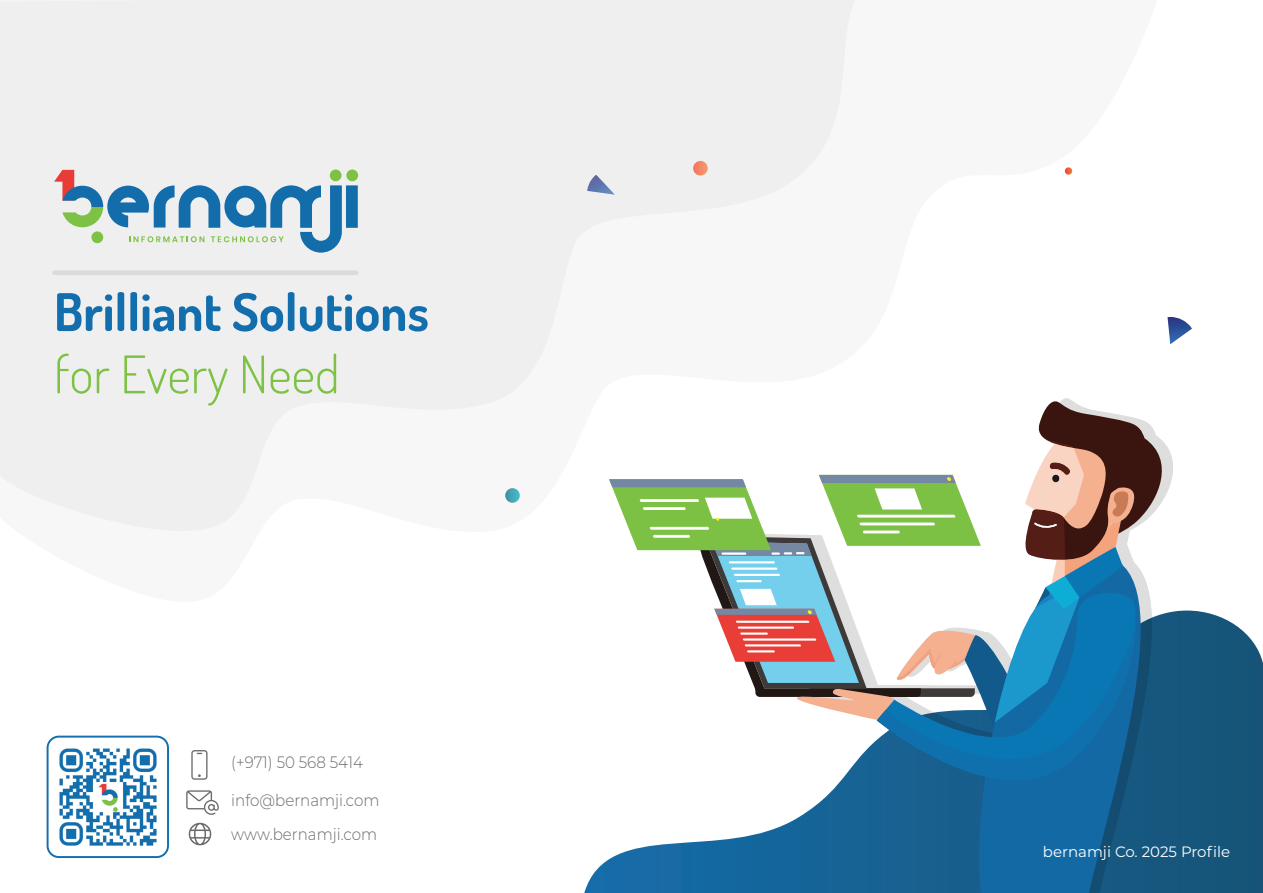
<style>
.page{position:relative;width:1263px;height:893px;background:#fff}
.page>*{position:absolute;margin:0;border:0;box-sizing:border-box;transform-origin:0 0}
.t1{font:700 51.9px "Dosis";color:#136ead}
.t2{font:300 51.9px "Dosis";color:#7dc244}
.t3{font:300 16.5px/33.9px "Montserrat";color:#6b6b6b;scale:.92 1}
.t4{font:15px "Montserrat";color:#fff}
</style>
<div class="page">
<svg style="left:584px;top:610px;width:679px;height:283px"></svg>
<svg style="left:1167px;top:317px;width:25px;height:27px"></svg>
<div style="left:0;top:0;width:855px;height:531px;background:#efefef"></div>
<div style="left:888px;top:826px;width:80px;height:67px;background:#19608f"></div>
<svg style="left:968px;top:610px;width:212px;height:283px;background:#145f8f"></svg>
<svg style="left:877px;top:768px;width:258px;height:58px;background:#156398"></svg>
<svg style="left:609px;top:398px;width:566px;height:370px"></svg>
<div style="left:346px;top:170px;width:12px;height:11px;background:#7dc244;border-radius:50%"></div>
<div style="left:346px;top:185px;width:12px;height:43px;background:#146dab"></div>
<svg style="left:54px;top:170px;width:288px;height:83px"></svg>
<hr style="left:54px;top:271px;width:302px;height:4px;background:#dcdbda">
<div style="left:47px;top:736px;width:122px;height:122px;border:2px solid #136ead;border-radius:11px"></div>
<img style="left:59px;top:748px;width:98px;height:98px">
<svg style="left:191px;top:750px;width:16px;height:30px"></svg>
<svg style="left:186px;top:790px;width:33px;height:25px"></svg>
<svg style="left:189px;top:823px;width:22px;height:22px"></svg>
<h1 class="t1" style="left:54px;top:273px;width:377px">Brilliant Solutions</h1>
<h1 class="t2" style="left:54px;top:338px;width:287px">for Every Need</h1>
<p class="t3" style="left:231px;top:745px;width:145px">(+971) 50 568 5414</p>
<p class="t3" style="left:231px;top:782px;width:163px">info@bernamji.com www.bernamji.com</p>
<p class="t4" style="left:1043px;top:841px;width:189px">bernamji Co. 2025 Profile</p>
</div>
